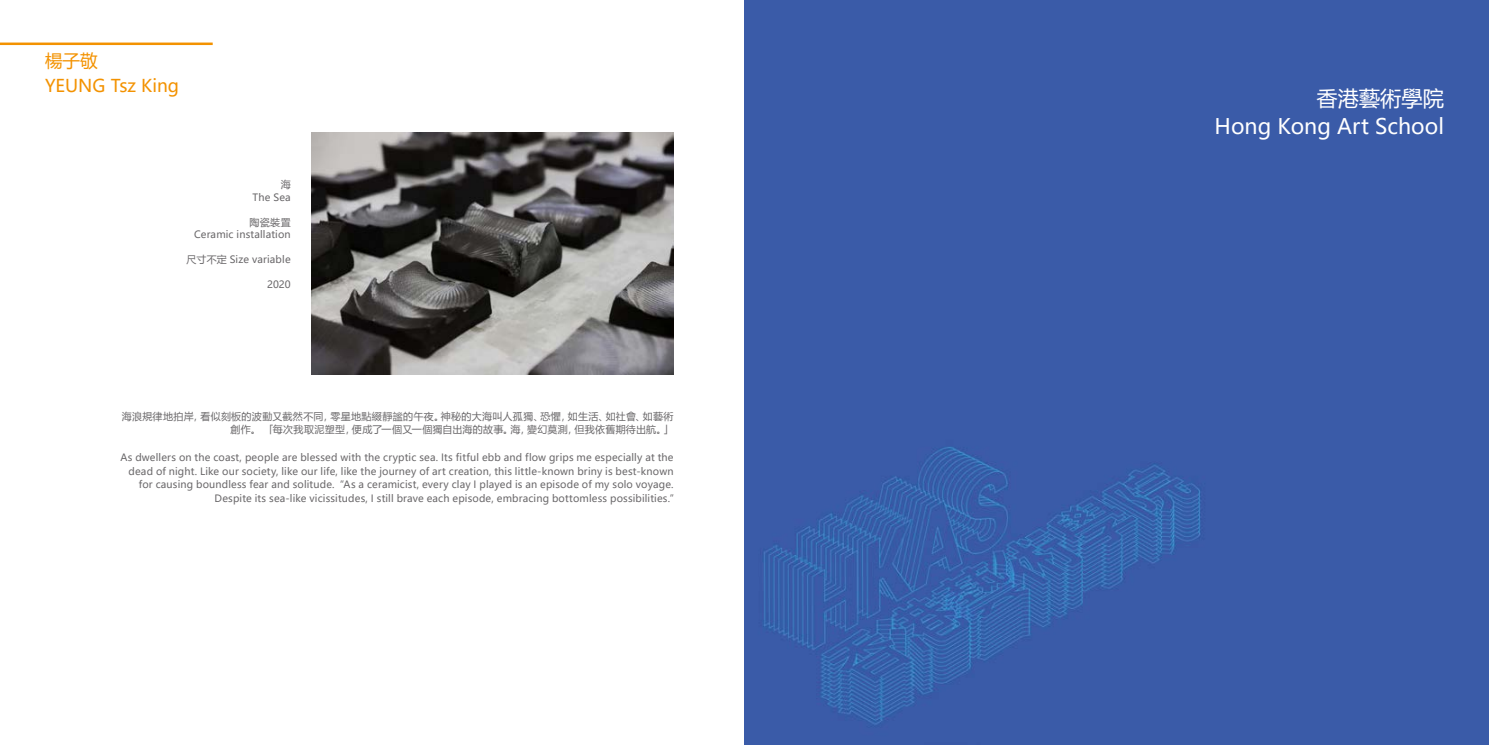
<style>
.page{position:relative;width:1489px;height:745px;background:#fff}
.page>*{position:absolute;margin:0;border:0;box-sizing:border-box;transform-origin:0 0}
.t1{font:21.25px/27.5px "Microsoft Ya Hei UI";color:#fff;text-align:right}
.t2{font:17.5px/25px "Microsoft Ya Hei UI";color:#f39200}
.t3{font:10px/13.8px "Microsoft Ya Hei UI";letter-spacing:.015em;color:#696769;text-align:right}
</style>
<div class="page">
<img style="left:311px;top:132px;width:362px;height:242px">
<div style="left:744px;top:0;width:744px;height:744px;background:#3a5ba8"></div>
<hr style="left:0;top:43px;width:213px;height:2px;background:#f39200">
<h2 class="t2" style="left:45px;top:48px;width:135px">楊子敬<br>YEUNG Tsz King</h2>
<p class="t3" style="left:252px;top:178px;width:40px;line-height:12.5px">海<br>The Sea</p>
<p class="t3" style="left:194px;top:215px;width:98px;line-height:12.5px">陶瓷裝置<br>Ceramic installation</p>
<p class="t3" style="left:186px;top:252px;width:106px">尺寸不定 Size variable</p>
<p class="t3" style="left:267px;top:277px;width:25px">2020</p>
<p class="t3" style="left:122px;top:408px;width:553px">海浪規律地拍岸，看似刻板的波動又截然不同，零星地點綴靜謐的午夜。神秘的大海叫人孤獨、恐懼，如生活、如社會、如藝術創作。 「每次我取泥塑型，便成了一個又一個獨自出海的故事。海，變幻莫測，但我依舊期待出航。」</p>
<p class="t3" style="left:120px;top:449px;width:554px">As dwellers on the coast, people are blessed with the cryptic sea. Its fitful ebb and flow grips me especially at the dead of night. Like our society, like our life, like the journey of art creation, this little-known briny is best-known for causing boundless fear and solitude. “As a ceramicist, every clay I played is an episode of my solo voyage.<br>Despite its sea-like vicissitudes, I still brave each episode, embracing bottomless possibilities.”</p>
<h1 class="t1" style="left:1214px;top:84px;width:231px">香港藝術學院<br>Hong Kong Art School</h1>
</div>
